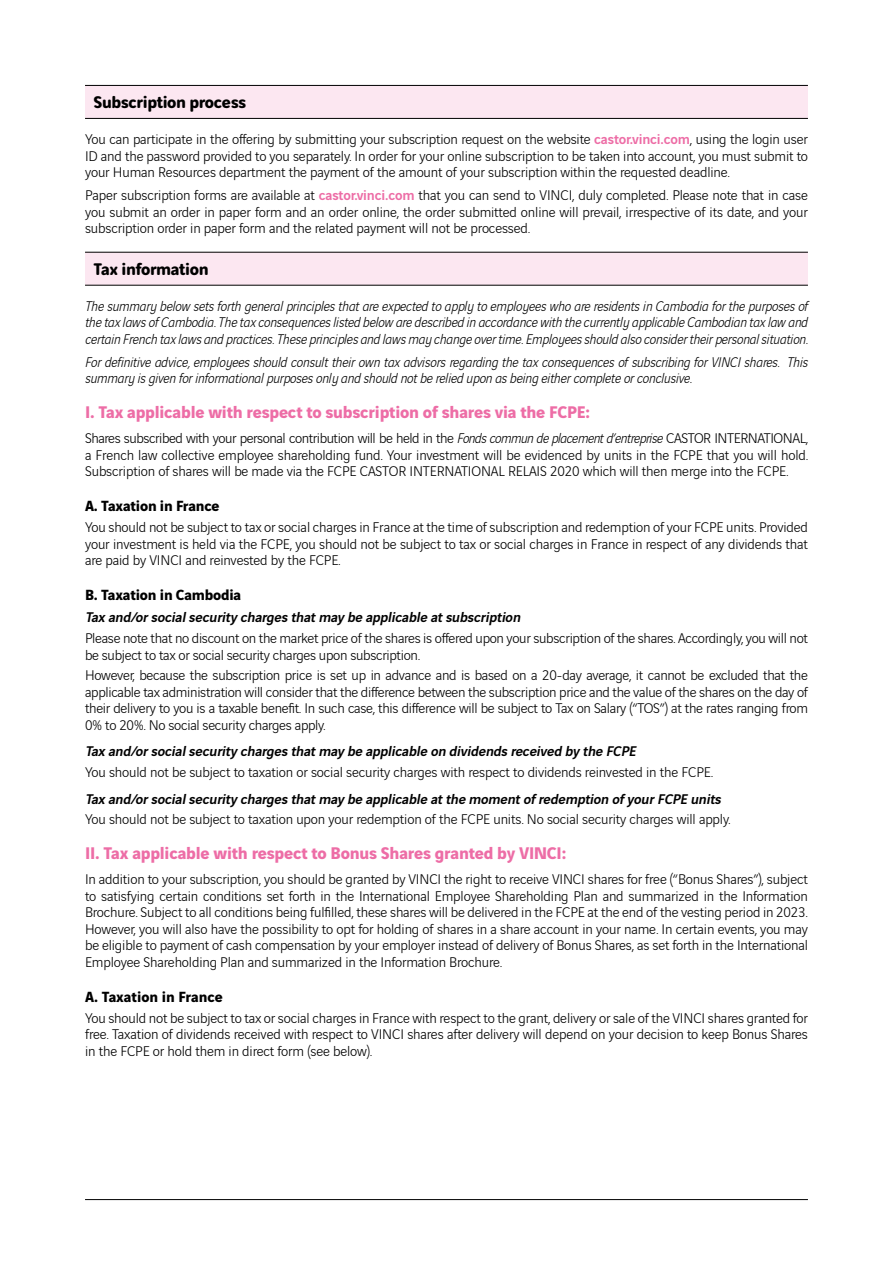
<style>
.page{position:relative;width:893px;height:1263px;background:#fff}
.page>*{position:absolute;margin:0;border:0;box-sizing:border-box;transform-origin:0 0}
.t1{font:700 18px "Vinci Sans";letter-spacing:-.01em;color:#ed6da6}
.t2{font:700 18px "Vinci Rounded";letter-spacing:-.02em;color:#000}
.t3{font:700 15.75px "Vinci Sans";letter-spacing:-.01em;color:#000}
.t4{font:300 15px/16.5px "Vinci Sans";letter-spacing:-.01em;color:#000;text-align:justify}
.t5{font:italic 300 15px/16.5px "Vinci Sans";letter-spacing:-.01em;color:#000;text-align:justify}
.t6{font:italic 500 15px "Vinci Sans";color:#000}
.s1{font-weight:500;color:#ed6da6}
.s2{font-style:italic}
</style>
<div class="page">
<hr style="left:85px;top:1199px;width:723px;height:1px;background:#000">
<div style="left:85px;top:85px;width:723px;height:33px;background:#fce7f1"></div>
<hr style="left:85px;top:85px;width:723px;height:1px;background:#000">
<hr style="left:85px;top:118px;width:723px;height:1px;background:#000">
<div style="left:85px;top:252px;width:723px;height:33px;background:#fce7f1"></div>
<hr style="left:85px;top:252px;width:723px;height:1px;background:#000">
<hr style="left:85px;top:285px;width:723px;height:1px;background:#000">
<p class="t2" style="left:94px;top:89px;width:154px">Subscription process</p>
<p class="t4" style="left:85px;top:130px;width:724px">You can participate in the offering by submitting your subscription request on the website <span class="s1">castor.vinci.com</span>, using the login user ID and the password provided to you separately. In order for your online subscription to be taken into account, you must submit to your Human Resources department the payment of the amount of your subscription within the requested deadline.</p>
<p class="t4" style="left:85px;top:186px;width:724px">Paper subscription forms are available at <span class="s1">castor.vinci.com</span> that you can send to VINCI, duly completed. Please note that in case you submit an order in paper form and an order online, the order submitted online will prevail, irrespective of its date, and your subscription order in paper form and the related payment will not be processed.</p>
<p class="t2" style="left:94px;top:255px;width:117px">Tax information</p>
<p class="t5" style="left:85px;top:297px;width:724px">The summary below sets forth general principles that are expected to apply to employees who are residents in Cambodia for the purposes of the tax laws of Cambodia. The tax consequences listed below are described in accordance with the currently applicable Cambodian tax law and certain French tax laws and practices. These principles and laws may change over time. Employees should also consider their personal situation.</p>
<p class="t5" style="left:85px;top:352px;width:724px">For definitive advice, employees should consult their own tax advisors regarding the tax consequences of subscribing for VINCI shares. This summary is given for informational purposes only and should not be relied upon as being either complete or conclusive.</p>
<p class="t1" style="left:85px;top:398px;width:507px">I. Tax applicable with respect to subscription of shares via the FCPE:</p>
<p class="t4" style="left:85px;top:429px;width:724px">Shares subscribed with your personal contribution will be held in the <span class="s2">Fonds commun de placement d’entreprise</span> CASTOR INTERNATIONAL, a French law collective employee shareholding fund. Your investment will be evidenced by units in the FCPE that you will hold.<br>Subscription of shares will be made via the FCPE CASTOR INTERNATIONAL RELAIS 2020 which will then merge into the FCPE.</p>
<p class="t3" style="left:85px;top:494px;width:136px">A. Taxation in France</p>
<p class="t4" style="left:85px;top:518px;width:724px">You should not be subject to tax or social charges in France at the time of subscription and redemption of your FCPE units. Provided your investment is held via the FCPE, you should not be subject to tax or social charges in France in respect of any dividends that are paid by VINCI and reinvested by the FCPE.</p>
<p class="t3" style="left:85px;top:582px;width:158px">B. Taxation in Cambodia</p>
<p class="t6" style="left:85px;top:606px;width:440px">Taxand/orsocialsecuritychargesthatmaybe applicable atsubscription</p>
<p class="t4" style="left:85px;top:629px;width:724px">Please note that no discount on the market price of the shares is offered upon your subscription of the shares. Accordingly, you will not be subject to tax or social security charges upon subscription.</p>
<p class="t4" style="left:85px;top:666px;width:724px">However, because the subscription price is set up in advance and is based on a 20-day average, it cannot be excluded that the applicable tax administration will consider that the difference between the subscription price and the value of the shares on the day of their delivery to you is a taxable benefit. In such case, this difference will be subject to Tax on Salary (“TOS”) at the rates ranging from 0% to 20%. No social security charges apply.</p>
<p class="t6" style="left:85px;top:740px;width:556px">Taxand/orsocialsecuritychargesthatmaybe applicable on dividendsreceived bythe FCPE</p>
<p class="t4" style="left:85px;top:763px;width:629px">You should not be subject to taxation or social security charges with respect to dividends reinvested in the FCPE.</p>
<p class="t6" style="left:85px;top:787px;width:641px">Taxand/orsocialsecuritychargesthatmaybe applicable atthe momentofredemption ofyourFCPE units</p>
<p class="t4" style="left:85px;top:810px;width:647px">You should not be subject to taxation upon your redemption of the FCPE units. No social security charges will apply.</p>
<p class="t1" style="left:85px;top:839px;width:483px">II. Tax applicable with respect to Bonus Shares granted by VINCI:</p>
<p class="t4" style="left:85px;top:870px;width:724px">In addition to your subscription, you should be granted by VINCI the right to receive VINCI shares for free (“Bonus Shares”), subject to satisfying certain conditions set forth in the International Employee Shareholding Plan and summarized in the Information Brochure. Subject to all conditions being fulfilled, these shares will be delivered in the FCPE at the end of the vesting period in 2023.<br>However, you will also have the possibility to opt for holding of shares in a share account in your name. In certain events, you may be eligible to payment of cash compensation by your employer instead of delivery of Bonus Shares, as set forth in the International Employee Shareholding Plan and summarized in the Information Brochure.</p>
<p class="t3" style="left:85px;top:984px;width:139px">A. Taxation in France</p>
<p class="t4" style="left:85px;top:1008px;width:724px">You should not be subject to tax or social charges in France with respect to the grant, delivery or sale of the VINCI shares granted for free. Taxation of dividends received with respect to VINCI shares after delivery will depend on your decision to keep Bonus Shares in the FCPE or hold them in direct form (see below).</p>
</div>
